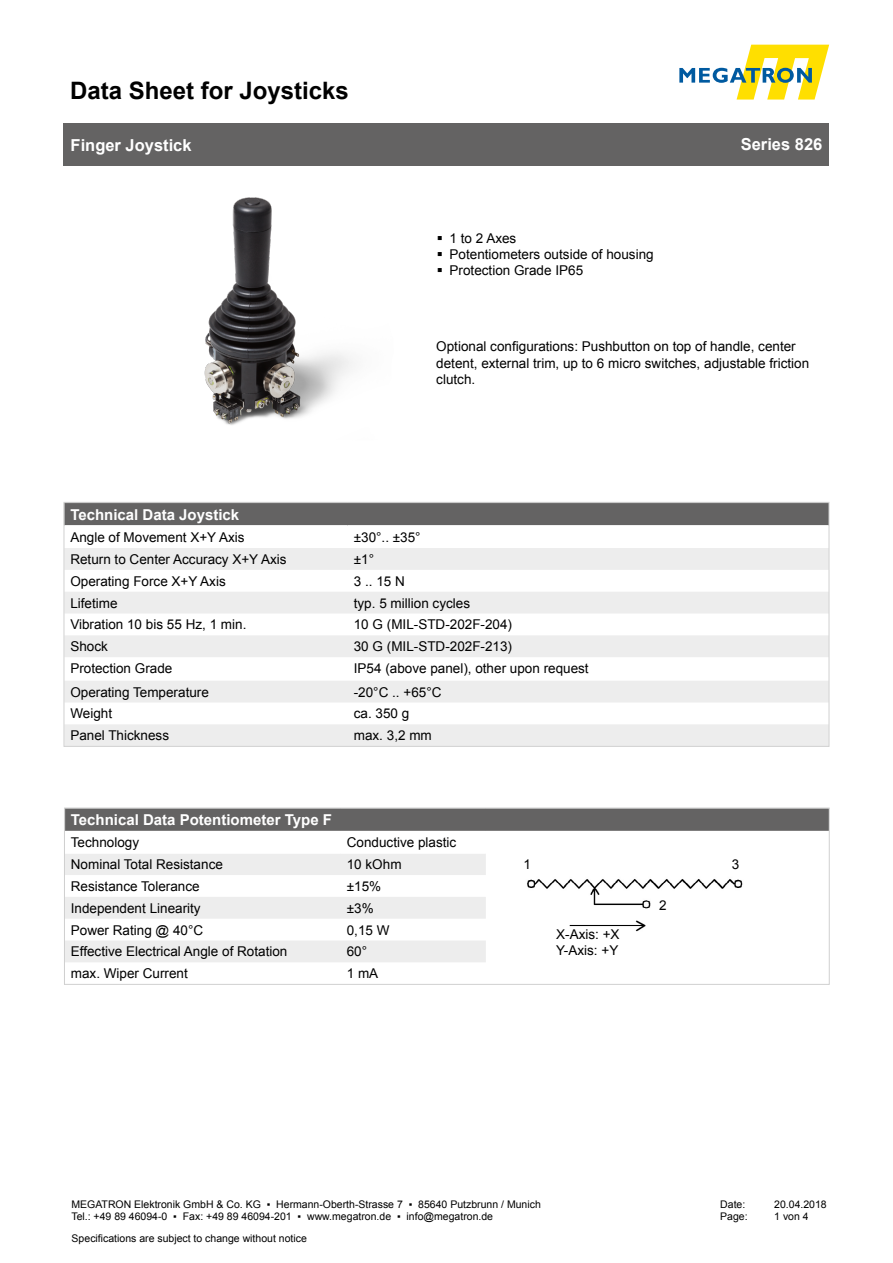
<style>
.page{position:relative;width:893px;height:1263px;background:#fff}
.page>*{position:absolute;margin:0;border:0;box-sizing:border-box;transform-origin:0 0}
.t1{font:700 24px "Arial";color:#000}
.t2{font:700 16.5px "Arial";color:#fff}
.t3{font:700 15px "Arial";color:#fff}
.t4{font:13.5px/16.2px "Arial";color:#000}
.t5{font:10.5px "Arial";color:#000}
</style>
<div class="page">
<svg style="left:679px;top:45px;width:150px;height:55px"></svg>
<div style="left:64px;top:123px;width:765px;height:43px;background:#646363"></div>
<div style="left:64px;top:503px;width:765px;height:23px;background:#646363"></div>
<svg style="left:66px;top:548px;width:761px;height:196px;fill:#ededed"></svg>
<hr style="left:64px;top:525px;width:284px;height:1px;background:#fff">
<hr style="left:348px;top:525px;width:481px;height:1px;background:#fff">
<div style="left:64px;top:502px;width:765px;height:244px;border:1px solid #d0d0d0"></div>
<div style="left:65px;top:808px;width:764px;height:23px;background:#646363"></div>
<svg style="left:66px;top:854px;width:420px;height:108px;fill:#ededed"></svg>
<div style="left:64px;top:808px;width:765px;height:176px;border:1px solid #d0d0d0"></div>
<img style="left:527px;top:879px;width:216px;height:53px">
<img style="left:204px;top:197px;width:149px;height:228px">
<h1 class="t1" style="left:70px;top:74px;width:280px">Data Sheet for Joysticks</h1>
<p class="t2" style="left:71px;top:134px;width:123px">Finger Joystick</p>
<p class="t2" style="left:741px;top:133px;width:83px">Series 826</p>
<p class="t4" style="left:450px;top:230px;width:68px">1 to 2 Axes</p>
<p class="t4" style="left:450px;top:247px;width:206px">Potentiometers outside of housing</p>
<p class="t4" style="left:450px;top:263px;width:135px">Protection Grade IP65</p>
<p class="t4" style="left:436px;top:339px;width:374px">Optional configurations: Pushbutton on top of handle, center detent, external trim, up to 6 micro switches, adjustable friction clutch.</p>
<p class="t3" style="left:70px;top:504px;width:170px">Technical Data Joystick</p>
<p class="t4" style="left:70px;top:529px;width:176px">Angle of Movement X+Y Axis</p>
<p class="t4" style="left:354px;top:529px;width:68px">±30°.. ±35°</p>
<p class="t4" style="left:70px;top:551px;width:218px">Return to Center Accuracy X+Y Axis</p>
<p class="t4" style="left:354px;top:551px;width:22px">±1°</p>
<p class="t4" style="left:70px;top:573px;width:157px">Operating Force X+Y Axis</p>
<p class="t4" style="left:354px;top:573px;width:53px">3 .. 15 N</p>
<p class="t4" style="left:70px;top:595px;width:49px">Lifetime</p>
<p class="t4" style="left:354px;top:595px;width:118px">typ. 5 million cycles</p>
<p class="t4" style="left:70px;top:617px;width:178px">Vibration 10 bis 55 Hz, 1 min.</p>
<p class="t4" style="left:354px;top:617px;width:160px">10 G (MIL-STD-202F-204)</p>
<p class="t4" style="left:70px;top:638px;width:39px">Shock</p>
<p class="t4" style="left:354px;top:638px;width:160px">30 G (MIL-STD-202F-213)</p>
<p class="t4" style="left:70px;top:660px;width:104px">Protection Grade</p>
<p class="t4" style="left:354px;top:660px;width:236px">IP54 (above panel), other upon request</p>
<p class="t4" style="left:70px;top:684px;width:140px">Operating Temperature</p>
<p class="t4" style="left:354px;top:684px;width:89px">-20°C .. +65°C</p>
<p class="t4" style="left:70px;top:706px;width:43px">Weight</p>
<p class="t4" style="left:354px;top:706px;width:57px">ca. 350 g</p>
<p class="t4" style="left:70px;top:727px;width:100px">Panel Thickness</p>
<p class="t4" style="left:354px;top:727px;width:80px">max. 3,2 mm</p>
<p class="t3" style="left:71px;top:810px;width:263px">Technical Data Potentiometer Type F</p>
<p class="t4" style="left:71px;top:834px;width:70px">Technology</p>
<p class="t4" style="left:347px;top:834px;width:111px">Conductive plastic</p>
<p class="t4" style="left:71px;top:856px;width:154px">Nominal Total Resistance</p>
<p class="t4" style="left:347px;top:856px;width:56px">10 kOhm</p>
<p class="t4" style="left:71px;top:878px;width:130px">Resistance Tolerance</p>
<p class="t4" style="left:347px;top:878px;width:36px">±15%</p>
<p class="t4" style="left:71px;top:900px;width:131px">Independent Linearity</p>
<p class="t4" style="left:347px;top:900px;width:28px">±3%</p>
<p class="t4" style="left:71px;top:922px;width:134px">Power Rating @ 40°C</p>
<p class="t4" style="left:347px;top:922px;width:44px">0,15 W</p>
<p class="t4" style="left:71px;top:944px;width:218px">Effective Electrical Angle of Rotation</p>
<p class="t4" style="left:347px;top:944px;width:22px">60°</p>
<p class="t4" style="left:71px;top:965px;width:119px">max. Wiper Current</p>
<p class="t4" style="left:347px;top:965px;width:33px">1 mA</p>
<p class="t4" style="left:524px;top:856px;width:9px">1</p>
<p class="t4" style="left:556px;top:926px;width:65px">X-Axis: +X</p>
<p class="t4" style="left:556px;top:942px;width:64px">Y-Axis: +Y</p>
<p class="t4" style="left:659px;top:897px;width:9px">2</p>
<p class="t4" style="left:732px;top:856px;width:9px">3</p>
<p class="t5" style="left:71px;top:1197px;width:471px">MEGATRON Elektronik GmbH &amp; Co. KG ▪ Hermann-Oberth-Strasse 7 ▪ 85640 Putzbrunn / Munich</p>
<p class="t5" style="left:71px;top:1210px;width:423px">Tel.: +49 89 46094-0 ▪ Fax: +49 89 46094-201 ▪ www.megatron.de ▪ info@megatron.de</p>
<p class="t5" style="left:72px;top:1231px;width:237px">Specifications are subject to change without notice</p>
<p class="t5" style="left:720px;top:1197px;width:27px">Date:</p>
<p class="t5" style="left:774px;top:1197px;width:54px">20.04.2018</p>
<p class="t5" style="left:720px;top:1210px;width:29px">Page:</p>
<p class="t5" style="left:774px;top:1210px;width:36px">1 von 4</p>
</div>
